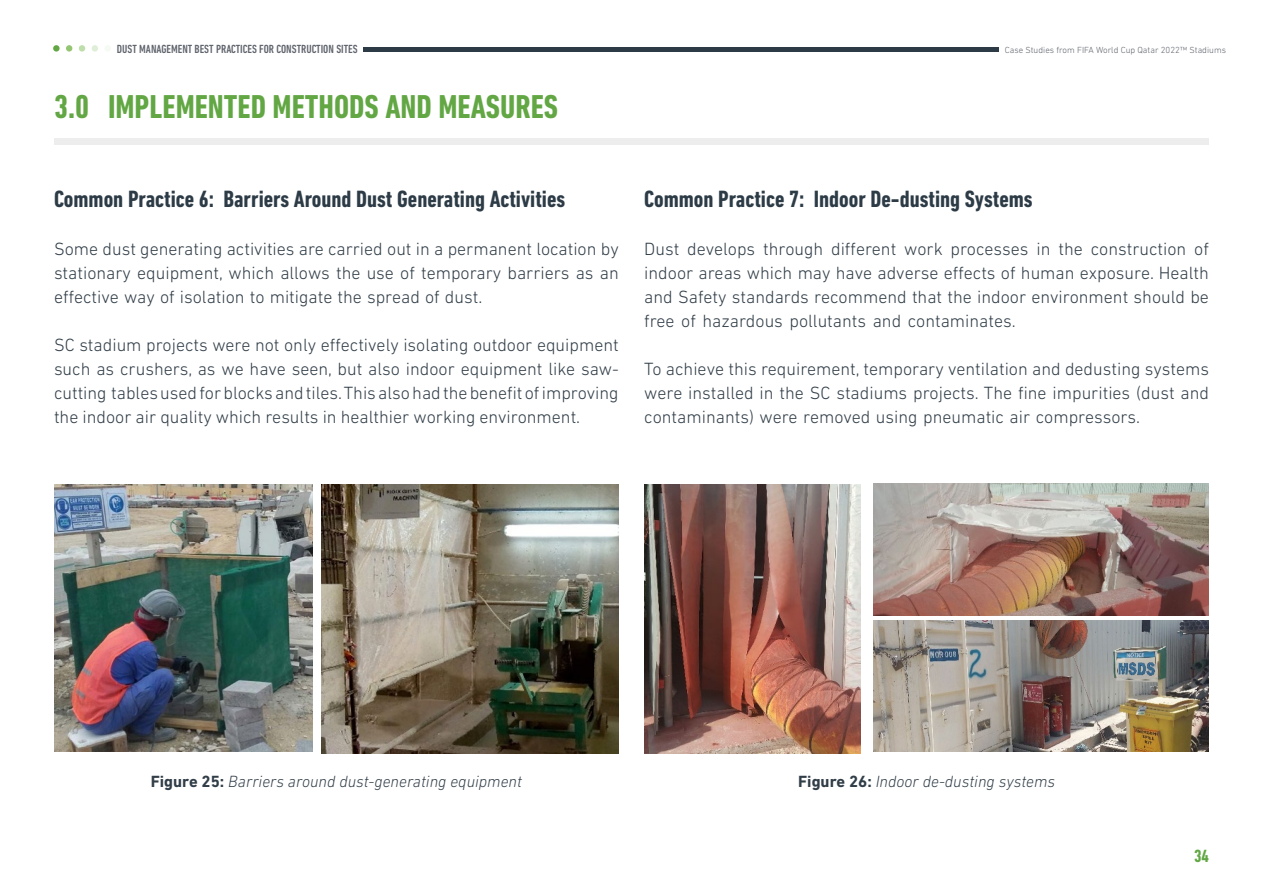
<style>
.page{position:relative;width:1263px;height:893px;background:#fff}
.page>*{position:absolute;margin:0;border:0;box-sizing:border-box;transform-origin:0 0}
.t1{font:700 condensed 33.75px "DIN Next LT Pro";color:#62a744}
.t2{font:700 condensed 24px "DIN Next LT Pro";color:#2c3b46}
.t3{font:300 18px/24px "DIN Next LT Pro";color:#313e48;text-align:justify}
.t4{font:700 condensed 18px "DIN Next LT Pro";color:#62a744}
.t5{font:italic 300 16.5px "DIN Next LT Pro";color:#313e48}
.t6{font:500 condensed 12px "DIN Next LT Pro";color:#60646d}
.t7{font:300 9px "DIN Next LT Pro";color:#60646d}
.s1{font-weight:700;font-style:normal}
</style>
<div class="page">
<div style="left:363px;top:47px;width:635px;height:5px;background:#2c3b46"></div>
<div style="left:53px;top:45px;width:7px;height:7px;background:#62a744;border-radius:50%"></div>
<div style="left:66px;top:45px;width:6px;height:7px;background:#94c672;border-radius:50%"></div>
<div style="left:79px;top:45px;width:6px;height:7px;background:#bedeab;border-radius:50%"></div>
<div style="left:92px;top:45px;width:6px;height:7px;background:#dfeed6;border-radius:50%"></div>
<div style="left:104px;top:45px;width:7px;height:7px;background:#f5faf2;border-radius:50%"></div>
<div style="left:54px;top:138px;width:1155px;height:7px;background:#ededee"></div>
<img style="left:54px;top:484px;width:258px;height:268px">
<img style="left:321px;top:484px;width:298px;height:269px">
<img style="left:873px;top:483px;width:336px;height:132px">
<img style="left:873px;top:620px;width:336px;height:132px">
<img style="left:644px;top:484px;width:217px;height:269px">
<p class="t6" style="left:117px;top:42px;width:242px">DUST MANAGEMENT BEST PRACTICES FOR CONSTRUCTION SITES</p>
<p class="t7" style="left:1005px;top:45px;width:223px">Case Studies from FIFA World Cup Qatar 2022™ Stadiums</p>
<h1 class="t1" style="left:54px;top:88px;width:506px">3.0 IMPLEMENTED METHODS AND MEASURES</h1>
<h2 class="t2" style="left:54px;top:185px;width:513px">Common Practice 6: Barriers Around Dust Generating Activities</h2>
<p class="t3" style="left:54px;top:237px;width:566px">Some dust generating activities are carried out in a permanent location by stationary equipment, which allows the use of temporary barriers as an effective way of isolation to mitigate the spread of dust.</p>
<p class="t3" style="left:54px;top:333px;width:566px">SC stadium projects were not only effectively isolating outdoor equipment such as crushers, as we have seen, but also indoor equipment like saw&shy;cutting tables used for blocks and tiles. This also had the benefit of improving the indoor air quality which results in healthier working environment.</p>
<h2 class="t2" style="left:644px;top:185px;width:390px">Common Practice 7: Indoor De-dusting Systems</h2>
<p class="t3" style="left:644px;top:237px;width:566px">Dust develops through different work processes in the construction of indoor areas which may have adverse effects of human exposure. Health and Safety standards recommend that the indoor environment should be free of hazardous pollutants and contaminates.</p>
<p class="t3" style="left:644px;top:357px;width:566px">To achieve this requirement, temporary ventilation and dedusting systems were installed in the SC stadiums projects. The fine impurities (dust and contaminants) were removed using pneumatic air compressors.</p>
<p class="t5" style="left:151px;top:772px;width:373px"><span class="s1">Figure 25:</span> Barriers around dust-generating equipment</p>
<p class="t5" style="left:798px;top:772px;width:259px"><span class="s1">Figure 26:</span> Indoor de-dusting systems</p>
<p class="t4" style="left:1194px;top:845px;width:16px">34</p>
</div>
